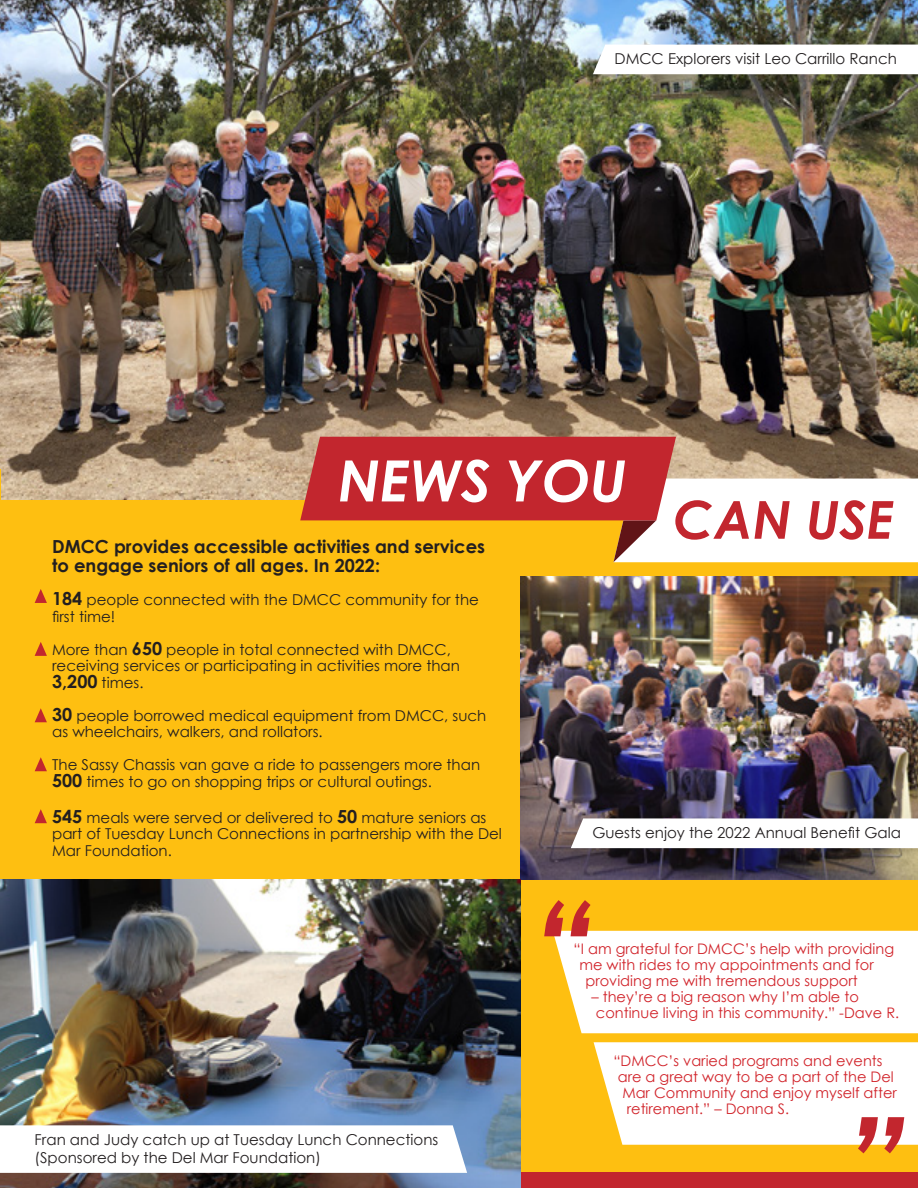
<style>
.page{position:relative;width:918px;height:1188px;background:#fff}
.page>*{position:absolute;margin:0;border:0;box-sizing:border-box;transform-origin:0 0}
.t1{font:italic 700 132.75px "Century Gothic";color:#c2262e}
.t2{font:italic 700 57px "Century Gothic";color:#fff}
.t3{font:italic 700 52.35px "Century Gothic";color:#c2262e}
.t4{font:700 18px/19.5px "Century Gothic";color:#231f20}
.t5{font:15px/16.5px "Century Gothic";color:#231f20}
.t6{font:14.55px/16px "Century Gothic";color:#d1232a}
.s1{font-weight:700;font-size:18px}
</style>
<div class="page">
<div style="left:0;top:496px;width:918px;height:692px;background:#febf11"></div>
<img style="left:521px;top:577px;width:397px;height:302px">
<img style="left:1px;top:0;width:917px;height:500px">
<div style="left:2px;top:1173px;width:916px;height:15px;background:#c2262e"></div>
<img style="left:0;top:0;width:1px;height:500px">
<svg style="left:35px;top:589px;width:12px;height:14px"></svg>
<svg style="left:35px;top:642px;width:12px;height:14px"></svg>
<svg style="left:35px;top:708px;width:12px;height:14px"></svg>
<svg style="left:35px;top:757px;width:12px;height:14px"></svg>
<svg style="left:35px;top:809px;width:12px;height:14px"></svg>
<svg style="left:300px;top:437px;width:618px;height:125px"></svg>
<svg style="left:593px;top:45px;width:325px;height:29px"></svg>
<div style="left:571px;top:818px;width:347px;height:30px;background:#fff"></div>
<img style="left:0;top:879px;width:521px;height:309px">
<svg style="left:0;top:1125px;width:467px;height:63px;background:#d2d0d1"></svg>
<div style="left:553px;top:931px;width:365px;height:102px;background:#fff"></div>
<div style="left:594px;top:1042px;width:324px;height:103px;background:#fff"></div>
<p class="t5" style="left:615px;top:50px;width:284px">DMCC Explorers visit Leo Carrillo Ranch</p>
<h2 class="t2" style="left:338px;top:437px;width:290px">NEWS YOU</h2>
<h3 class="t3" style="left:673px;top:480px;width:222px">CAN USE</h3>
<p class="t4" style="left:52px;top:536px;width:435px">DMCC provides accessible activities and services to engage seniors of all ages. In 2022:</p>
<p class="t5" style="left:52px;top:592px;width:428px"><span class="s1">184</span> people connected with the DMCC community for the first time!</p>
<p class="t5" style="left:52px;top:641px;width:409px">More than <span class="s1">650</span> people in total connected with DMCC, receiving services or participating in activities more than<br><span class="s1">3,200</span> times.</p>
<p class="t5" style="left:52px;top:707px;width:436px"><span class="s1">30</span> people borrowed medical equipment from DMCC, such as wheelchairs, walkers, and rollators.</p>
<p class="t5" style="left:52px;top:757px;width:430px">The Sassy Chassis van gave a ride to passengers more than<br><span class="s1">500</span> times to go on shopping trips or cultural outings.</p>
<p class="t5" style="left:52px;top:809px;width:451px"><span class="s1">545</span> meals were served or delivered to <span class="s1">50</span> mature seniors as part of Tuesday Lunch Connections in partnership with the Del<br>Mar Foundation.</p>
<p class="t5" style="left:592px;top:824px;width:310px">Guests enjoy the 2022 Annual Benefit Gala</p>
<h1 class="t1" style="left:530px;top:849px;width:65px">“</h1>
<p class="t5" style="left:35px;top:1130px;width:405px;line-height:18px">Fran and Judy catch up at Tuesday Lunch Connections (Sponsored by the Del Mar Foundation)</p>
<p class="t6" style="left:574px;top:941px;width:322px">“I am grateful for DMCC’s help with providing</p>
<p class="t6" style="left:580px;top:957px;width:296px">me with rides to my appointments and for</p>
<p class="t6" style="left:585px;top:973px;width:274px">providing me with tremendous support</p>
<p class="t6" style="left:596px;top:989px;width:305px;text-indent:-4px">– they’re a big reason why I’m able to continue living in this community.” -Dave R.</p>
<p class="t6" style="left:613px;top:1052px;width:271px">“DMCC’s varied programs and events</p>
<p class="t6" style="left:618px;top:1068px;width:277px">are a great way to be a part of the Del</p>
<p class="t6" style="left:622px;top:1084px;width:276px">Mar Community and enjoy myself after</p>
<p class="t6" style="left:627px;top:1100px;width:164px">retirement.” – Donna S.</p>
<h1 class="t1" style="left:919px;top:1205px;width:65px;rotate:-180deg">“</h1>
</div>
